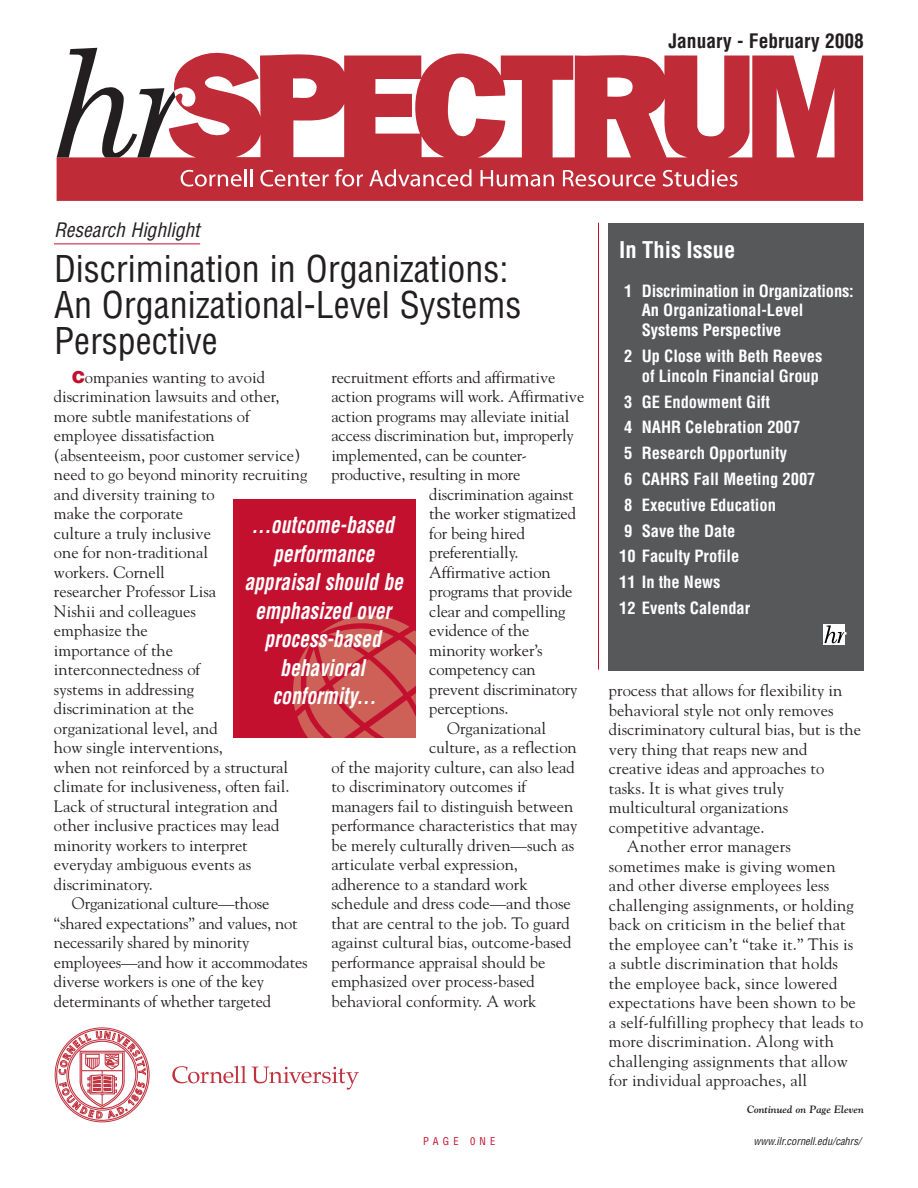
<style>
.page{position:relative;width:918px;height:1188px;background:#fff}
.page>*{position:absolute;margin:0;border:0;box-sizing:border-box;transform-origin:0 0}
.t1{font:condensed 36px/36px "Helvetica";color:#231f20}
.t2{font:italic 700 condensed 22.5px/28.5px "Helvetica";color:#fff;text-align:center;scale:.87 1}
.t3{font:700 condensed 22.5px "Helvetica";color:#fff}
.t4{font:700 condensed 19.5px "Helvetica";color:#231f20}
.t5{font:italic condensed 19.5px "Helvetica";color:#231f20}
.t6{font:16.5px "Goudy";color:#231f20}
.t7{font:700 condensed 16.5px/19.8px "Helvetica";color:#fff}
.t8{font:italic condensed 10.5px "Helvetica";color:#231f20}
.t9{font:italic 700 10.5px "Goudy";color:#231f20}
.t10{font:condensed 10.5px "Helvetica";letter-spacing:.4em;color:#c3102f}
.s1{font-family:"Helvetica";font-weight:900;color:#c3102f}
</style>
<div class="page">
<svg style="left:57px;top:52px;width:806px;height:149px;fill:#bf2b37"></svg>
<svg style="left:57px;top:48px;width:138px;height:109px"></svg>
<svg style="left:181px;top:170px;width:61px;height:17px"></svg>
<hr style="left:244px;top:169px;width:3px;height:17px;background:#fff">
<svg style="left:250px;top:169px;width:2px;height:17px"></svg>
<svg style="left:260px;top:170px;width:69px;height:17px"></svg>
<svg style="left:335px;top:169px;width:28px;height:18px"></svg>
<svg style="left:369px;top:169px;width:103px;height:18px"></svg>
<svg style="left:481px;top:170px;width:73px;height:17px"></svg>
<svg style="left:563px;top:170px;width:92px;height:17px"></svg>
<svg style="left:663px;top:169px;width:75px;height:18px"></svg>
<svg style="left:59px;top:1028px;width:87px;height:91px"></svg>
<svg style="left:172px;top:1066px;width:74px;height:17px"></svg>
<svg style="left:252px;top:1067px;width:107px;height:23px"></svg>
<div style="left:609px;top:223px;width:255px;height:447px;background:#57585a"></div>
<div style="left:234px;top:500px;width:182px;height:238px;background:#c3102f"></div>
<svg style="left:293px;top:615px;width:123px;height:123px"></svg>
<svg style="left:823px;top:624px;width:21px;height:21px"></svg>
<svg style="left:824px;top:625px;width:23px;height:18px"></svg>
<hr style="left:598px;top:223px;width:1px;height:447px;background:#c3102f">
<hr style="left:54px;top:244px;width:146px;height:1px;background:#c3102f">
<p class="t4" style="left:669px;top:30px;width:197px">January - February 2008</p>
<p class="t5" style="left:54px;top:219px;width:147px">Research Highlight</p>
<h1 class="t1" style="left:54px;top:252px;width:469px">Discrimination in Organizations:<br>An Organizational-Level Systems<br>Perspective</h1>
<p class="t6" style="left:331px;top:368px;width:225px">recruitment efforts and affirmative</p>
<p class="t6" style="left:331px;top:387px;width:254px">action programs will work. Affirmative</p>
<p class="t6" style="left:331px;top:407px;width:239px">action programs may alleviate initial</p>
<p class="t6" style="left:331px;top:426px;width:244px">access discrimination but, improperly</p>
<p class="t6" style="left:331px;top:446px;width:197px">implemented, can be counter-</p>
<p class="t6" style="left:331px;top:465px;width:190px">productive, resulting in more</p>
<p class="t6" style="left:429px;top:485px;width:146px">discrimination against</p>
<p class="t6" style="left:429px;top:504px;width:148px">the worker stigmatized</p>
<p class="t6" style="left:429px;top:524px;width:97px">for being hired</p>
<p class="t6" style="left:429px;top:543px;width:91px">preferentially.</p>
<p class="t6" style="left:429px;top:563px;width:123px">Affirmative action</p>
<p class="t6" style="left:429px;top:582px;width:145px">programs that provide</p>
<p class="t6" style="left:429px;top:602px;width:138px">clear and compelling</p>
<p class="t6" style="left:429px;top:621px;width:102px">evidence of the</p>
<p class="t6" style="left:429px;top:641px;width:115px">minority worker’s</p>
<p class="t6" style="left:429px;top:660px;width:108px">competency can</p>
<p class="t6" style="left:429px;top:680px;width:150px">prevent discriminatory</p>
<p class="t6" style="left:429px;top:699px;width:81px">perceptions.</p>
<p class="t6" style="left:447px;top:719px;width:100px">Organizational</p>
<p class="t6" style="left:429px;top:738px;width:149px">culture, as a reflection</p>
<p class="t6" style="left:331px;top:758px;width:245px">of the majority culture, can also lead</p>
<p class="t6" style="left:331px;top:777px;width:196px">to discriminatory outcomes if</p>
<p class="t6" style="left:331px;top:797px;width:243px">managers fail to distinguish between</p>
<p class="t6" style="left:331px;top:816px;width:248px">performance characteristics that may</p>
<p class="t6" style="left:331px;top:836px;width:244px">be merely culturally driven—such as</p>
<p class="t6" style="left:331px;top:855px;width:188px">articulate verbal expression,</p>
<p class="t6" style="left:331px;top:875px;width:198px">adherence to a standard work</p>
<p class="t6" style="left:331px;top:894px;width:241px">schedule and dress code—and those</p>
<p class="t6" style="left:331px;top:914px;width:240px">that are central to the job. To guard</p>
<p class="t6" style="left:331px;top:933px;width:242px">against cultural bias, outcome-based</p>
<p class="t6" style="left:331px;top:953px;width:215px">performance appraisal should be</p>
<p class="t6" style="left:331px;top:972px;width:205px">emphasized over process-based</p>
<p class="t6" style="left:331px;top:992px;width:207px">behavioral conformity. A work</p>
<p class="t6" style="left:72px;top:368px;width:194px"><span class="s1">C</span>ompanies wanting to avoid</p>
<p class="t6" style="left:54px;top:387px;width:227px">discrimination lawsuits and other,</p>
<p class="t6" style="left:54px;top:407px;width:197px">more subtle manifestations of</p>
<p class="t6" style="left:54px;top:426px;width:162px">employee dissatisfaction</p>
<p class="t6" style="left:54px;top:446px;width:248px">(absenteeism, poor customer service)</p>
<p class="t6" style="left:54px;top:465px;width:255px">need to go beyond minority recruiting</p>
<p class="t6" style="left:54px;top:485px;width:162px">and diversity training to</p>
<p class="t6" style="left:54px;top:504px;width:131px">make the corporate</p>
<p class="t6" style="left:54px;top:524px;width:159px">culture a truly inclusive</p>
<p class="t6" style="left:54px;top:543px;width:155px">one for non-traditional</p>
<p class="t6" style="left:54px;top:563px;width:112px">workers. Cornell</p>
<p class="t6" style="left:54px;top:582px;width:164px">researcher Professor Lisa</p>
<p class="t6" style="left:54px;top:602px;width:144px">Nishii and colleagues</p>
<p class="t6" style="left:54px;top:621px;width:95px">emphasize the</p>
<p class="t6" style="left:54px;top:641px;width:121px">importance of the</p>
<p class="t6" style="left:54px;top:660px;width:148px">interconnectedness of</p>
<p class="t6" style="left:54px;top:680px;width:142px">systems in addressing</p>
<p class="t6" style="left:54px;top:699px;width:142px">discrimination at the</p>
<p class="t6" style="left:54px;top:719px;width:165px">organizational level, and</p>
<p class="t6" style="left:54px;top:738px;width:171px">how single interventions,</p>
<p class="t6" style="left:54px;top:758px;width:236px">when not reinforced by a structural</p>
<p class="t6" style="left:54px;top:777px;width:237px">climate for inclusiveness, often fail.</p>
<p class="t6" style="left:54px;top:797px;width:225px">Lack of structural integration and</p>
<p class="t6" style="left:54px;top:816px;width:227px">other inclusive practices may lead</p>
<p class="t6" style="left:54px;top:836px;width:195px">minority workers to interpret</p>
<p class="t6" style="left:54px;top:855px;width:199px">everyday ambiguous events as</p>
<p class="t6" style="left:54px;top:875px;width:101px">discriminatory.</p>
<p class="t6" style="left:72px;top:894px;width:199px">Organizational culture—those</p>
<p class="t6" style="left:54px;top:914px;width:245px">“shared expectations” and values, not</p>
<p class="t6" style="left:54px;top:933px;width:197px">necessarily shared by minority</p>
<p class="t6" style="left:54px;top:953px;width:255px">employees—and how it accommodates</p>
<p class="t6" style="left:54px;top:972px;width:212px">diverse workers is one of the key</p>
<p class="t6" style="left:54px;top:992px;width:219px">determinants of whether targeted</p>
<h2 class="t2" style="left:244px;top:511px;width:184px">...outcome-based performance appraisal should be emphasized over process-based behavioral conformity...</h2>
<h2 class="t3" style="left:619px;top:237px;width:118px">In This Issue</h2>
<p class="t7" style="left:642px;top:281px;width:214px;text-indent:-18px">1 Discrimination in Organizations:<br>An Organizational-Level<br>Systems Perspective</p>
<p class="t7" style="left:624px;top:346px;width:200px;text-align:right">2 Up Close with Beth Reeves of Lincoln Financial Group</p>
<p class="t7" style="left:624px;top:392px;width:147px">3 GE Endowment Gift</p>
<p class="t7" style="left:624px;top:418px;width:178px">4 NAHR Celebration 2007</p>
<p class="t7" style="left:624px;top:444px;width:164px">5 Research Opportunity</p>
<p class="t7" style="left:624px;top:469px;width:193px">6 CAHRS Fall Meeting 2007</p>
<p class="t7" style="left:624px;top:495px;width:153px">8 Executive Education</p>
<p class="t7" style="left:624px;top:521px;width:113px">9 Save the Date</p>
<p class="t7" style="left:619px;top:547px;width:122px">10 Faculty Profile</p>
<p class="t7" style="left:619px;top:573px;width:103px">11 In the News</p>
<p class="t7" style="left:619px;top:598px;width:133px">12 Events Calendar</p>
<p class="t6" style="left:609px;top:681px;width:235px">process that allows for flexibility in</p>
<p class="t6" style="left:609px;top:700px;width:226px">behavioral style not only removes</p>
<p class="t6" style="left:609px;top:720px;width:254px">discriminatory cultural bias, but is the</p>
<p class="t6" style="left:609px;top:739px;width:200px">very thing that reaps new and</p>
<p class="t6" style="left:609px;top:759px;width:217px">creative ideas and approaches to</p>
<p class="t6" style="left:609px;top:778px;width:177px">tasks. It is what gives truly</p>
<p class="t6" style="left:609px;top:798px;width:181px">multicultural organizations</p>
<p class="t6" style="left:609px;top:817px;width:157px">competitive advantage.</p>
<p class="t6" style="left:627px;top:837px;width:165px">Another error managers</p>
<p class="t6" style="left:609px;top:856px;width:228px">sometimes make is giving women</p>
<p class="t6" style="left:609px;top:876px;width:222px">and other diverse employees less</p>
<p class="t6" style="left:609px;top:895px;width:246px">challenging assignments, or holding</p>
<p class="t6" style="left:609px;top:915px;width:238px">back on criticism in the belief that</p>
<p class="t6" style="left:609px;top:934px;width:246px">the employee can’t “take it.” This is</p>
<p class="t6" style="left:609px;top:954px;width:231px">a subtle discrimination that holds</p>
<p class="t6" style="left:609px;top:973px;width:230px">the employee back, since lowered</p>
<p class="t6" style="left:609px;top:993px;width:248px">expectations have been shown to be</p>
<p class="t6" style="left:609px;top:1012px;width:256px">a self-fulfilling prophecy that leads to</p>
<p class="t6" style="left:609px;top:1032px;width:226px">more discrimination. Along with</p>
<p class="t6" style="left:609px;top:1051px;width:240px">challenging assignments that allow</p>
<p class="t6" style="left:609px;top:1071px;width:200px">for individual approaches, all</p>
<p class="t9" style="left:747px;top:1103px;width:118px">Continued on Page Eleven</p>
<p class="t10" style="left:423px;top:1135px;width:74px">PAGE 0NE</p>
<p class="t8" style="left:753px;top:1135px;width:109px">www.ilr.cornell.edu/cahrs/</p>
</div>
